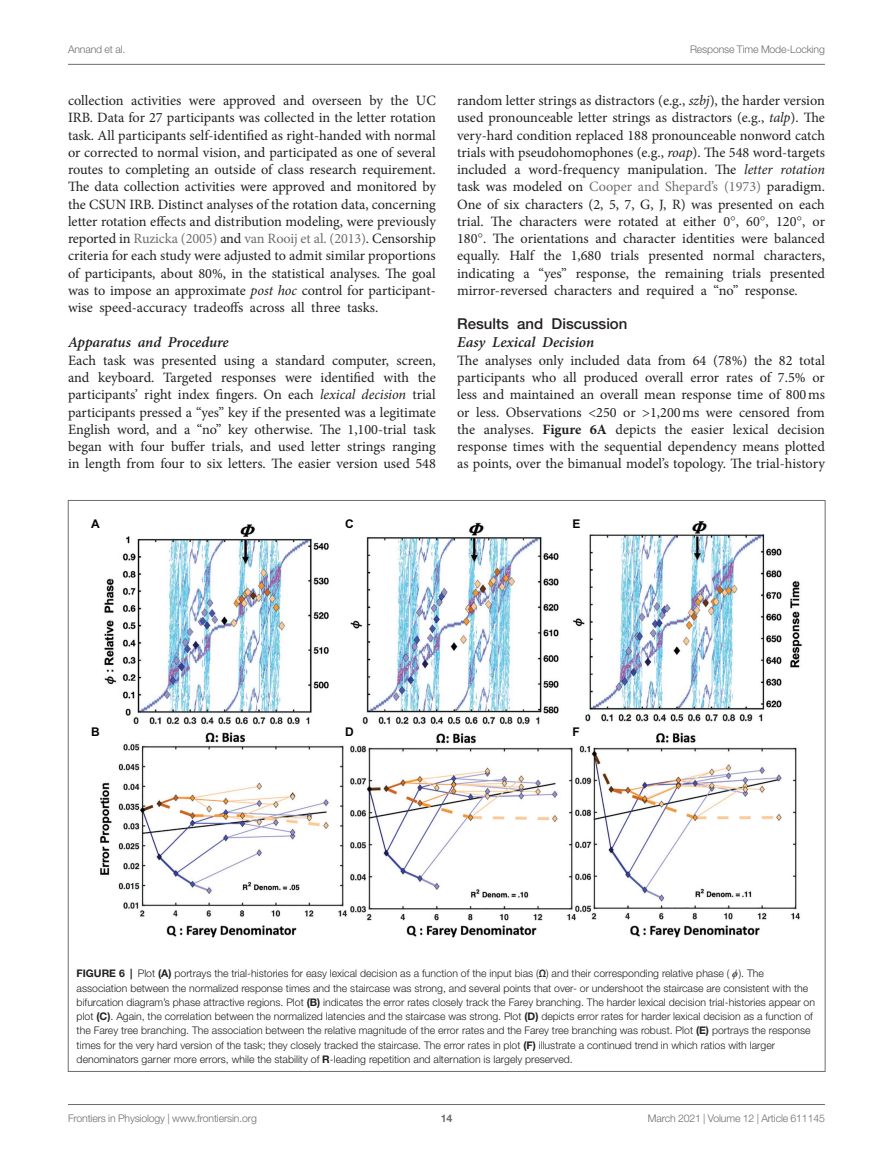
<style>
.page{position:relative;width:893px;height:1170px;background:#fff}
.page>*{position:absolute;margin:0;border:0;box-sizing:border-box;transform-origin:0 0}
.HEAD_4{font:italic 600 15px "Minion Pro";letter-spacing:-.01em;color:#231f20}
.HEAD_3{font:500 15px "Helvetica Neue LT Std";color:#231f20}
.HEAD_4_after_HEAD_3{font:italic 600 15px "Minion Pro";color:#231f20}
.TEXT_FLUSH{font:14.25px/17.2px "Minion Pro";color:#231f20;text-align:justify}
.t1{font:700 12px "Arial";color:#040503}
.FIG_LEG{font:300 10.5px/14.2px "Helvetica Neue LT Std";color:#231f20}
.t2{font:300 10.5px "Helvetica Neue LT Std";letter-spacing:-.015em;color:#6c6d70}
.t3{font:700 10.5px "Helvetica Neue LT Std";color:#6c6d70}
.s1{color:#6c6d70}
.s2{font-style:italic}
.s3{font-family:"STIX General"}
.s4{font-weight:700}
</style>
<div class="page">
<hr style="left:68px;top:64px;width:757px;height:1px;background:#6c6d70">
<hr style="left:68px;top:1104px;width:757px;height:1px;background:#6c6d70">
<img style="left:100px;top:521px;width:703px;height:417px">
<p class="t2" style="left:68px;top:42px;width:59px">Annand et al.</p>
<p class="t2" style="left:690px;top:42px;width:136px">Response Time Mode-Locking</p>
<p class="TEXT_FLUSH" style="left:68px;top:92px;width:369px">collection activities were approved and overseen by the UC IRB. Data for 27 participants was collected in the letter rotation task. All participants self-identified as right-handed with normal or corrected to normal vision, and participated as one of several routes to completing an outside of class research requirement.<br>The data collection activities were approved and monitored by the CSUN IRB. Distinct analyses of the rotation data, concerning letter rotation effects and distribution modeling, were previously reported in <span class="s1">Ruzicka (2005)</span> and <span class="s1">van Rooij et al. (2013)</span>. Censorship criteria for each study were adjusted to admit similar proportions of participants, about 80%, in the statistical analyses. The goal was to impose an approximate <span class="s2">post hoc</span> control for participant&shy;wise speed-accuracy tradeoffs across all three tasks.</p>
<p class="HEAD_4" style="left:68px;top:333px;width:162px">Apparatus and Procedure</p>
<p class="TEXT_FLUSH" style="left:68px;top:351px;width:369px">Each task was presented using a standard computer, screen, and keyboard. Targeted responses were identified with the participants’ right index fingers. On each <span class="s2">lexical decision</span> trial participants pressed a “yes” key if the presented was a legitimate English word, and a “no” key otherwise. The 1,100-trial task began with four buffer trials, and used letter strings ranging in length from four to six letters. The easier version used 548</p>
<p class="TEXT_FLUSH" style="left:457px;top:92px;width:369px">random letter strings as distractors (e.g., <span class="s2">szbj</span>), the harder version used pronounceable letter strings as distractors (e.g., <span class="s2">talp</span>). The very-hard condition replaced 188 pronounceable nonword catch trials with pseudohomophones (e.g., <span class="s2">roap</span>). The 548 word-targets included a word-frequency manipulation. The <span class="s2">letter rotation </span>task was modeled on <span class="s1">Cooper and Shepard’s (1973)</span> paradigm.<br>One of six characters (2, 5, 7, G, J, R) was presented on each trial. The characters were rotated at either 0<span class="s3">°</span>, 60<span class="s3">°</span>, 120<span class="s3">°</span>, or 180<span class="s3">°</span>. The orientations and character identities were balanced equally. Half the 1,680 trials presented normal characters, indicating a “yes” response, the remaining trials presented mirror-reversed characters and required a “no” response.</p>
<p class="HEAD_3" style="left:457px;top:315px;width:172px">Results and Discussion</p>
<p class="HEAD_4_after_HEAD_3" style="left:457px;top:333px;width:139px">Easy Lexical Decision</p>
<p class="TEXT_FLUSH" style="left:457px;top:351px;width:369px">The analyses only included data from 64 (78%) the 82 total participants who all produced overall error rates of 7.5% or less and maintained an overall mean response time of 800ms or less. Observations &lt;250 or &gt;1,200ms were censored from the analyses. <span class="s4">Figure 6A</span> depicts the easier lexical decision response times with the sequential dependency means plotted as points, over the bimanual model’s topology. The trial-history</p>
<p class="t1" style="left:91px;top:515px;width:10px">A</p>
<p class="t1" style="left:345px;top:515px;width:10px">C</p>
<p class="t1" style="left:572px;top:515px;width:10px">E</p>
<p class="t1" style="left:91px;top:723px;width:10px">B</p>
<p class="t1" style="left:345px;top:723px;width:10px">D</p>
<p class="t1" style="left:572px;top:723px;width:9px">F</p>
<p class="FIG_LEG" style="left:77px;top:966px;width:740px"><span class="s4">FIGURE 6 |</span> Plot <span class="s4">(A)</span> portrays the trial-histories for easy lexical decision as a function of the input bias (<span class="s4">Ω</span>) and their corresponding relative phase ( ). The association between the normalized response times and the staircase was strong, and several points that over- or undershoot the staircase are consistent with the bifurcation diagram’s phase attractive regions. Plot <span class="s4">(B)</span> indicates the error rates closely track the Farey branching. The harder lexical decision trial-histories appear on plot <span class="s4">(C)</span>. Again, the correlation between the normalized latencies and the staircase was strong. Plot <span class="s4">(D)</span> depicts error rates for harder lexical decision as a function of the Farey tree branching. The association between the relative magnitude of the error rates and the Farey tree branching was robust. Plot <span class="s4">(E)</span> portrays the response times for the very hard version of the task; they closely tracked the staircase. The error rates in plot <span class="s4">(F)</span> illustrate a continued trend in which ratios with larger denominators garner more errors, while the stability of <span class="s4">R</span>-leading repetition and alternation is largely preserved.</p>
<p class="t2" style="left:68px;top:1111px;width:190px">Frontiers in Physiology | www.frontiersin.org</p>
<p class="t3" style="left:441px;top:1111px;width:13px">14</p>
<p class="t2" style="left:648px;top:1111px;width:178px">March 2021 | Volume 12 | Article 611145</p>
</div>
